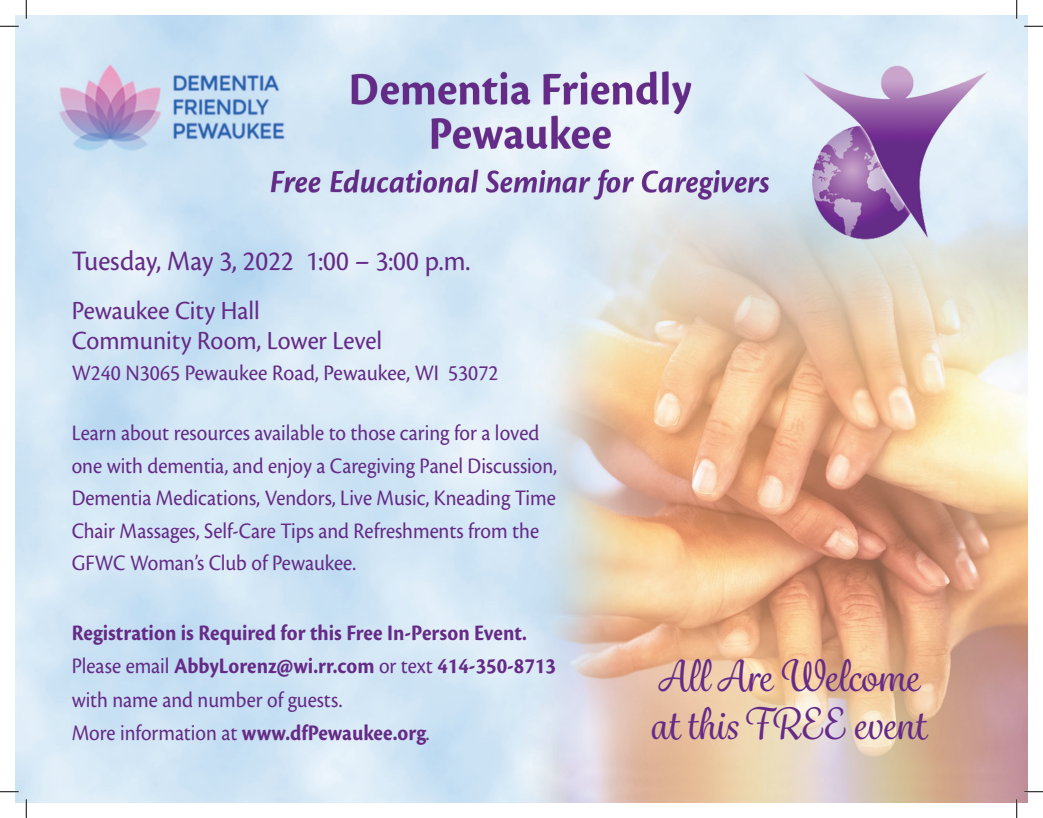
<style>
.page{position:relative;width:1043px;height:818px;background:#fff}
.page>*{position:absolute;margin:0;border:0;box-sizing:border-box;transform-origin:0 0}
.t1{font:500 41.88px/48.1px "Grafolita Script";color:#652b87;scale:.94 1}
.t2{font:29.25px "Cronos Pro";color:#652b87;scale:.94 1}
.t3{font:27.25px/30px "Cronos Pro";color:#652b87;scale:.94 1}
.t4{font:23px/32.5px "Cronos Pro";color:#652b87;scale:.91 1}
.t5{font:700 23px/33.5px "Cronos Pro";color:#652b87;scale:.91 1}
.t6{font:23px "Cronos Pro";color:#652b87;scale:.94 1}
.s1{font-weight:400}
</style>
<div class="page">
<img style="left:15px;top:15px;width:1012px;height:788px">
<svg style="left:0;top:25px;width:19px;height:2px"></svg>
<svg style="left:1024px;top:25px;width:18px;height:2px"></svg>
<svg style="left:0;top:790px;width:19px;height:2px"></svg>
<svg style="left:1024px;top:790px;width:18px;height:2px"></svg>
<svg style="left:25px;top:0;width:2px;height:19px"></svg>
<svg style="left:25px;top:799px;width:2px;height:19px"></svg>
<svg style="left:1015px;top:0;width:2px;height:19px"></svg>
<svg style="left:1015px;top:799px;width:2px;height:19px"></svg>
<p class="t2" style="left:72px;top:244px;width:425px">Tuesday, May 3, 2022 1:00 – 3:00 p.m.</p>
<p class="t3" style="left:72px;top:295px;width:332px">Pewaukee City Hall<br>Community Room, Lower Level</p>
<p class="t6" style="left:72px;top:360px;width:455px">W240 N3065 Pewaukee Road, Pewaukee, WI 53072</p>
<p class="t4" style="left:72px;top:416px;width:535px">Learn about resources available to those caring for a loved one with dementia, and enjoy a Caregiving Panel Discussion, Dementia Medications, Vendors, Live Music, Kneading Time Chair Massages, Self-Care Tips and Refreshments from the GFWC Woman’s Club of Pewaukee.</p>
<p class="t5" style="left:72px;top:616px;width:533px">Registration is Required for this Free In-Person Event.<br><span class="s1">Please email</span> AbbyLorenz@wi.rr.com <span class="s1">or text</span> 414-350-8713 <span class="s1">with name and number of guests.<br>More information at</span> www.dfPewaukee.org<span class="s1">.</span></p>
<h1 class="t1" style="left:651px;top:652px;width:293px">All Are Welcome at this FREE event</h1>
</div>
